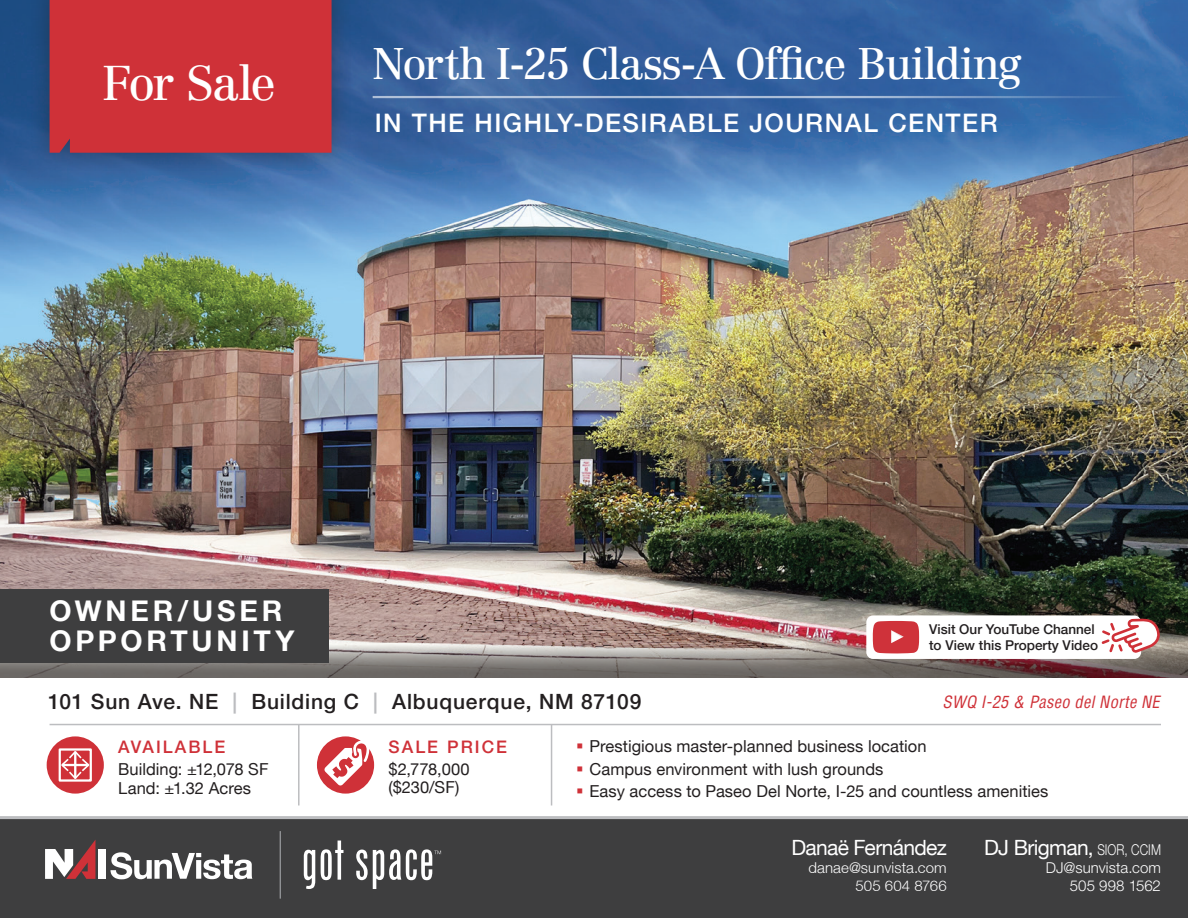
<style>
.page{position:relative;width:1188px;height:918px;background:#fff}
.page>*{position:absolute;margin:0;border:0;box-sizing:border-box;transform-origin:0 0}
.t1{font:48px "Centennial LT Std";letter-spacing:-.05em;color:#fff}
.t2{font:43.5px "Centennial LT Std";letter-spacing:-.025em;color:#fff}
.t3{font:700 28.5px/30px "Helvetica Neue LT";letter-spacing:.13em;color:#fff}
.t4{font:500 25.5px "Helvetica Neue LT";letter-spacing:.06em;color:#fff}
.t5{font:500 21px "Helvetica Neue LT";letter-spacing:.035em;color:#231f20}
.t6{font:21px "Helvetica Neue LT";letter-spacing:-.03em;color:#fff}
.t7{font:500 17.25px "Helvetica Neue LT";letter-spacing:.12em;color:#cf3138}
.t8{font:16.5px/22.5px "Helvetica Neue LT";color:#231f20}
.t9{font:italic condensed 16.5px "Helvetica";color:#cf3138}
.t10{font:300 15px/18px "Helvetica Neue LT Std";letter-spacing:.005em;color:#fff;text-align:right}
.t11{font:300 15px/18px "Helvetica Neue LT";letter-spacing:.01em;color:#fff;text-align:right}
.t12{font:500 13.5px/15.8px "Helvetica Neue LT";color:#231f20}
.s1{color:#bcbdc0}
.s2{font-family:"Helvetica Neue LT Std";font-weight:300;font-size:15px}
</style>
<div class="page">
<img style="left:0;top:0;width:1188px;height:644px">
<svg style="left:0;top:644px;width:1188px;height:33px;background:#847a77"></svg>
<div style="left:866px;top:615px;width:275px;height:44px;background:#fff;border-radius:7px"></div>
<svg style="left:873px;top:621px;width:46px;height:33px;background:#d44950"></svg>
<svg style="left:1102px;top:619px;width:58px;height:34px"></svg>
<hr style="left:298px;top:725px;width:2px;height:81px;background:#bcbdc0">
<hr style="left:50px;top:724px;width:1111px;height:1px;background:#bcbdc0">
<hr style="left:551px;top:725px;width:1px;height:81px;background:#bcbdc0">
<div style="left:0;top:818px;width:1188px;height:100px;background:#3e3e3f"></div>
<hr style="left:0;top:816px;width:1188px;height:3px;background:#bcbdc0">
<div style="left:47px;top:736px;width:57px;height:58px;background:#cf3138;border-radius:50%"></div>
<svg style="left:62px;top:751px;width:27px;height:28px"></svg>
<div style="left:59px;top:748px;width:33px;height:34px;border:2px solid #fff"></div>
<div style="left:317px;top:736px;width:57px;height:58px;background:#cf3138;border-radius:50%"></div>
<svg style="left:324px;top:740px;width:45px;height:46px"></svg>
<div style="left:0;top:589px;width:329px;height:74px;background:#3e3e3f"></div>
<hr style="left:373px;top:96px;width:753px;height:2px;background:#fff">
<div style="left:29px;top:0;width:323px;height:173px;background:#231f20;opacity:.4"></div>
<div style="left:50px;top:0;width:282px;height:153px;background:#cf3138"></div>
<hr style="left:280px;top:831px;width:1px;height:68px;background:#9d9fa2">
<div style="left:98px;top:849px;width:8px;height:30px;background:#fff"></div>
<svg style="left:45px;top:840px;width:50px;height:39px"></svg>
<svg style="left:111px;top:852px;width:141px;height:27px"></svg>
<svg style="left:304px;top:841px;width:137px;height:48px"></svg>
<h1 class="t1" style="left:102px;top:55px;width:176px">For Sale</h1>
<h2 class="t2" style="left:373px;top:37px;width:651px">North I-25 Class-A Office Building</h2>
<h3 class="t4" style="left:375px;top:108px;width:624px">IN THE HIGHLY-DESIRABLE JOURNAL CENTER</h3>
<h3 class="t3" style="left:50px;top:596px;width:246px">OWNER/USER<br>OPPORTUNITY</h3>
<p class="t12" style="left:929px;top:622px;width:171px">Visit Our YouTube Channel to View this Property Video</p>
<p class="t5" style="left:48px;top:689px;width:595px">101 Sun Ave. NE <span class="s1">|</span> Building C <span class="s1">|</span> Albuquerque, NM 87109</p>
<p class="t9" style="left:943px;top:692px;width:223px">SWQ I-25 &amp; Paseo delNorte NE</p>
<p class="t8" style="left:590px;top:735px;width:460px">Prestigious master-planned business location<br>Campus environment with lush grounds<br>Easy access to Paseo Del Norte, I-25 and countless amenities</p>
<p class="t7" style="left:389px;top:736px;width:120px">SALE PRICE</p>
<p class="t8" style="left:389px;top:759px;width:83px;line-height:18px">$2,778,000 ($230/SF)</p>
<p class="t7" style="left:118px;top:736px;width:109px">AVAILABLE</p>
<p class="t8" style="left:118px;top:759px;width:152px;line-height:19.5px">Building: ±12,078 SF<br>Land: ±1.32 Acres</p>
<p class="t6" style="left:791px;top:835px;width:157px">Danaë Fernández</p>
<p class="t11" style="left:808px;top:859px;width:140px">danae@sunvista.com<br>505 604 8766</p>
<p class="t6" style="left:1095px;top:835px;width:68px">Advisor</p>
<p class="t6" style="left:984px;top:835px;width:178px">DJ Brigman, <span class="s2">SIOR, CCIM</span></p>
<p class="t10" style="left:1046px;top:859px;width:117px">DJ@sunvista.com<br>505 998 1562</p>
<p class="t10" style="left:1038px;top:858px;width:27px">alex</p>
<p class="t10" style="left:1100px;top:876px;width:63px">350 5729</p>
</div>
